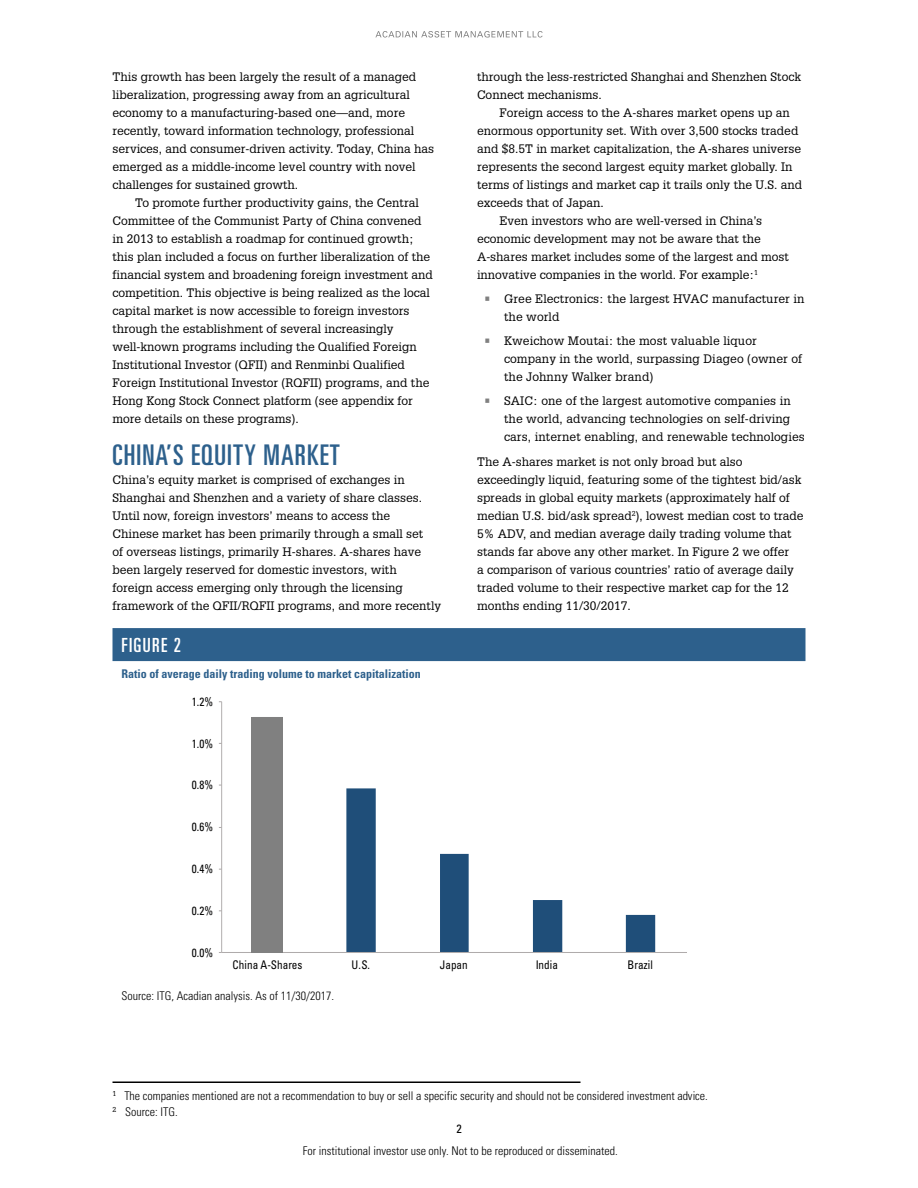
<style>
.page{position:relative;width:918px;height:1188px;background:#fff}
.page>*{position:absolute;margin:0;border:0;box-sizing:border-box;transform-origin:0 0}
.t1{font:ultra-condensed 28.5px "Univers LT Std";letter-spacing:.04em;color:#2d608c}
.chart-header{font:ultra-condensed 19.5px "Univers LT Std";letter-spacing:.07em;color:#fff}
.body{font:12px/18px "Glypha LT Std";color:#000}
.body-first{font:12px/18px "Glypha LT Std";color:#000}
.footnote_first{font:300 condensed 12px "Univers LT Std";color:#000}
.chart-description{font:700 condensed 12px "Univers LT Std";color:#2d608c}
.chart-disclosure{font:300 condensed 12px "Univers LT Std";color:#000}
.footnote_next_paragr{font:300 condensed 12px "Univers LT Std";color:#000}
.t2{font:condensed 12px "Univers LT Std";color:#000}
.t3{font:condensed 11.85px "Univers LT Std";color:#000;scale:.94 1}
.s1{color:#808080}
</style>
<div class="page">
<svg style="left:375px;top:31px;width:168px;height:7px"></svg>
<div style="left:112px;top:628px;width:694px;height:33px;background:#2d608c"></div>
<svg style="left:346px;top:788px;width:309px;height:164px"></svg>
<hr style="left:221px;top:702px;width:1px;height:250px;background:#afabab">
<hr style="left:222px;top:952px;width:465px;height:1px;background:#afabab">
<hr style="left:112px;top:1082px;width:468px;height:1px;background:#000">
<div style="left:251px;top:717px;width:32px;height:235px;background:#808080"></div>
<p class="body-first" style="left:112px;top:67px;width:323px">This growth has been largely the result of a managed liberalization, progressing away from an agricultural economy to a manufacturing-based one—and, more recently, toward information technology, professional services, and consumer-driven activity. Today, China has emerged as a middle-income level country with novel challenges for sustained growth.</p>
<p class="body" style="left:112px;top:193px;width:322px;text-indent:22px">To promote further productivity gains, the Central Committee of the Communist Party of China convened in 2013 to establish a roadmap for continued growth; this plan included a focus on further liberalization of the financial system and broadening foreign investment and competition. This objective is being realized as the local capital market is now accessible to foreign investors through the establishment of several increasingly well-known programs including the Qualified Foreign Institutional Investor (QFII) and Renminbi Qualified Foreign Institutional Investor (RQFII) programs, and the Hong Kong Stock Connect platform (see appendix for more details on these programs).</p>
<h1 class="t1" style="left:112px;top:438px;width:229px">CHINA’S EQUITY MARKET</h1>
<p class="body-first" style="left:112px;top:471px;width:330px">China’s equity market is comprised of exchanges in Shanghai and Shenzhen and a variety of share classes.<br>Until now, foreign investors’ means to access the<br>Chinese market has been primarily through a small set<br>of overseas listings, primarily H-shares. A-shares have been largely reserved for domestic investors, with<br>foreign access emerging only through the licensing framework of the QFII/RQFII programs, and more recently</p>
<p class="chart-header" style="left:122px;top:634px;width:61px">FIGURE 2</p>
<p class="chart-description" style="left:122px;top:666px;width:301px">Ratio of average daily trading volume to market capitalization</p>
<p class="t3" style="left:192px;top:694px;width:24px">1.2%</p>
<p class="t3" style="left:192px;top:736px;width:24px">1.0%</p>
<p class="t3" style="left:192px;top:778px;width:24px">0.8%</p>
<p class="t3" style="left:192px;top:819px;width:24px">0.6%</p>
<p class="t3" style="left:192px;top:861px;width:24px">0.4%</p>
<p class="t3" style="left:192px;top:903px;width:24px">0.2%</p>
<p class="t3" style="left:192px;top:945px;width:24px">0.0%</p>
<p class="body-first" style="left:477px;top:67px;width:326px">through the less-restricted Shanghai and Shenzhen Stock<br>Connect mechanisms.</p>
<p class="body" style="left:477px;top:103px;width:327px;text-indent:22px">Foreign access to the A-shares market opens up an enormous opportunity set. With over 3,500 stocks traded and $8.5T in market capitalization, the A-shares universe represents the second largest equity market globally. In terms of listings and market cap it trails only the U.S. and exceeds that of Japan.</p>
<p class="body" style="left:477px;top:211px;width:314px;text-indent:22px">Even investors who are well-versed in China’s economic development may not be aware that the A-shares market includes some of the largest and most innovative companies in the world. For example:<sup>1</sup></p>
<p class="body" style="left:504px;top:289px;width:302px;text-indent:-20px"><span class="s1">•</span> Gree Electronics: the largest HVAC manufacturer in the world</p>
<p class="body" style="left:504px;top:331px;width:300px;text-indent:-20px"><span class="s1">•</span> Kweichow Moutai: the most valuable liquor company in the world, surpassing Diageo (owner of the Johnny Walker brand)</p>
<p class="body" style="left:504px;top:391px;width:302px;text-indent:-20px"><span class="s1">•</span> SAIC: one of the largest automotive companies in the world, advancing technologies on self-driving cars, internet enabling, and renewable technologies</p>
<p class="body-first" style="left:477px;top:453px;width:328px">The A-shares market is not only broad but also exceedingly liquid, featuring some of the tightest bid/ask spreads in global equity markets (approximately half of median U.S. bid/ask spread<sup>2</sup>), lowest median cost to trade 5% ADV, and median average daily trading volume that stands far above any other market. In Figure 2 we offer<br>a comparison of various countries’ ratio of average daily traded volume to their respective market cap for the 12 months ending 11/30/2017.</p>
<p class="t3" style="left:233px;top:958px;width:76px">China A-Shares</p>
<p class="t3" style="left:352px;top:958px;width:21px">U.S.</p>
<p class="t3" style="left:440px;top:958px;width:31px">Japan</p>
<p class="t3" style="left:536px;top:958px;width:25px">India</p>
<p class="t3" style="left:628px;top:958px;width:29px">Brazil</p>
<p class="chart-disclosure" style="left:122px;top:989px;width:214px">Source: ITG, Acadian analysis. As of 11/30/2017.</p>
<p class="footnote_first" style="left:112px;top:1088px;width:597px"><sup>1</sup> The companies mentioned are not a recommendation to buy or sell a specific security and should not be considered investment advice.</p>
<p class="footnote_next_paragr" style="left:112px;top:1105px;width:67px"><sup>2</sup> Source: ITG.</p>
<p class="t2" style="left:456px;top:1121px;width:7px">2</p>
<p class="footnote_first" style="left:303px;top:1143px;width:317px">For institutional investor use only. Not to be reproduced or disseminated.</p>
</div>
